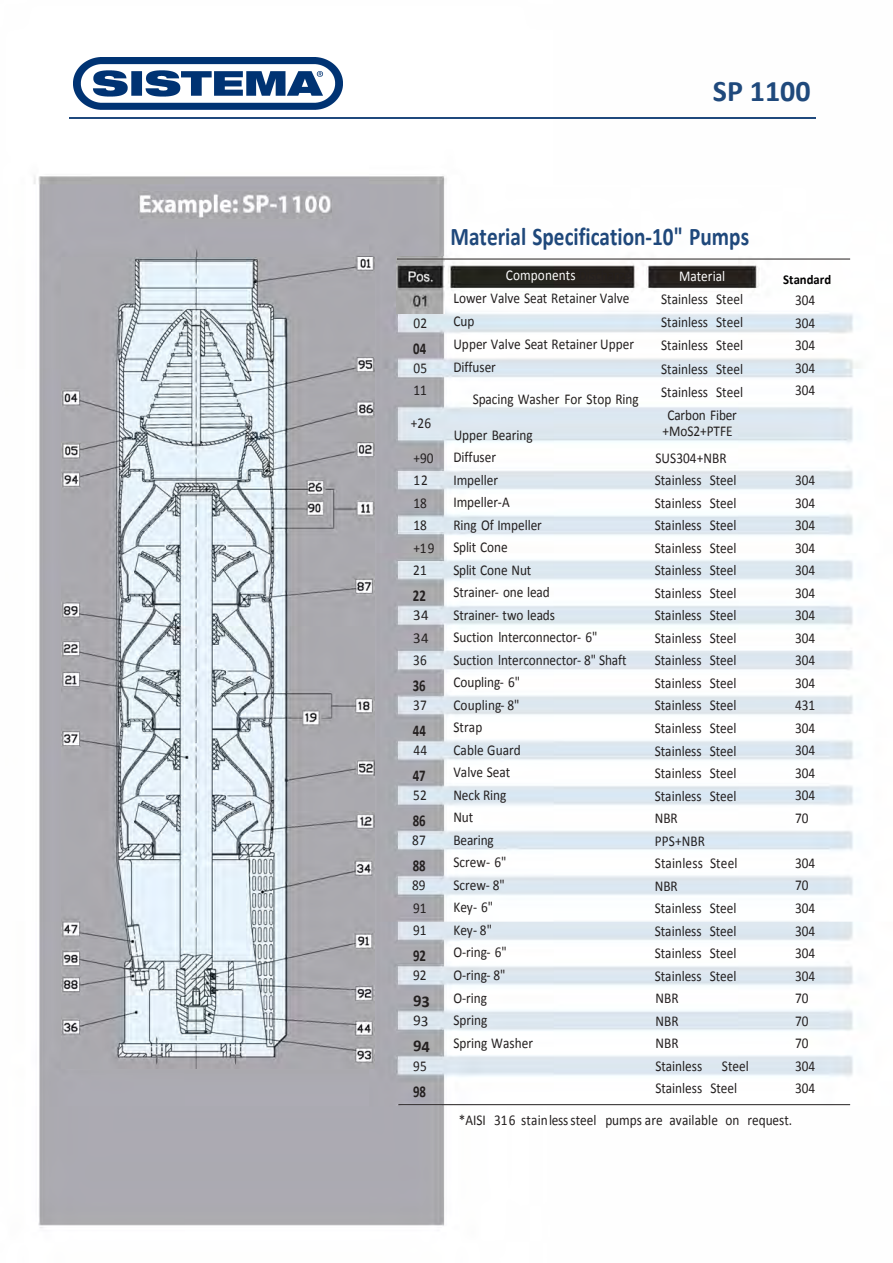
<style>
.page{position:relative;width:893px;height:1263px;background:#fff}
.page>*{position:absolute;margin:0;border:0;box-sizing:border-box;transform-origin:0 0}
.t1{font:700 30px "Calibri";color:#1f497c}
.t2{font:700 25.5px "Calibri";color:#1f487b;scale:.83 1}
.t3{font:700 16.5px "Calibri";letter-spacing:.005em;color:#242020;scale:.78 1}
.t4{font:15px/22.5px "Calibri";color:#242020;scale:.89 1}
.t5{font:15px "Calibri";letter-spacing:.005em;color:#fcfcfc;scale:.89 1}
.t6{font:15px/22.5px "Calibri";color:#242020}
.t7{font:700 13.5px "Calibri";color:#000;scale:.94 1}
.s1{font-style:inherit}
.s2{color:#fcfcfc}
</style>
<div class="page">
<img style="left:34px;top:57px;width:824px;height:1171px">
<img style="left:138px;top:192px;width:193px;height:27px">
<img style="left:62px;top:258px;width:312px;height:810px">
<img style="left:396px;top:256px;width:49px;height:58px">
<hr style="left:397px;top:259px;width:453px;height:1px;background:#242020">
<hr style="left:398px;top:1104px;width:452px;height:1px;background:#242020">
<hr style="left:70px;top:117px;width:746px;height:1px;background:#1f497d">
<img style="left:74px;top:58px;width:269px;height:51px">
<svg style="left:414px;top:996px;width:15px;height:11px"></svg>
<svg style="left:414px;top:1016px;width:14px;height:10px"></svg>
<svg style="left:414px;top:1041px;width:16px;height:11px"></svg>
<h1 class="t1" style="left:713px;top:72px;width:99px"><span class="s1">SP</span> 1100</h1>
<p class="t4" style="left:414px;top:311px;width:17px">02</p>
<p class="t3" style="left:413px;top:338px;width:18px">04</p>
<p class="t4" style="left:413px;top:356px;width:17px">05<br>11</p>
<p class="t4" style="left:411px;top:412px;width:24px">+26</p>
<p class="t4" style="left:413px;top:446px;width:26px">+90<br>12<br>18<br>18 +19<br>21</p>
<p class="t3" style="left:413px;top:585px;width:18px">22</p>
<p class="t6" style="left:413px;top:604px;width:17px;rotate:-1deg">34<br>34</p>
<p class="t4" style="left:413px;top:649px;width:17px">36</p>
<p class="t3" style="left:413px;top:675px;width:18px">36</p>
<p class="t4" style="left:413px;top:694px;width:17px">37</p>
<p class="t3" style="left:413px;top:720px;width:18px">44</p>
<p class="t4" style="left:414px;top:739px;width:17px">44</p>
<p class="t3" style="left:413px;top:765px;width:18px">47</p>
<p class="t4" style="left:413px;top:784px;width:17px">52</p>
<p class="t3" style="left:413px;top:810px;width:18px">86</p>
<p class="t4" style="left:412px;top:829px;width:17px">87</p>
<p class="t3" style="left:413px;top:855px;width:18px">88</p>
<p class="t4" style="left:412px;top:874px;width:18px;text-align:justify">89<br>91<br>91</p>
<p class="t3" style="left:413px;top:945px;width:18px">92</p>
<p class="t4" style="left:413px;top:964px;width:17px">92</p>
<p class="t4" style="left:413px;top:1054px;width:17px">95</p>
<p class="t3" style="left:413px;top:1080px;width:18px">98</p>
<h2 class="t2" style="left:451px;top:220px;width:361px">Material Specification-10" Pumps</h2>
<p class="t4" style="left:453px;top:264px;width:205px;line-height:23px;text-indent:52px"><span class="s2">Components</span> Discharge<br>Lower Valve Seat Retainer Valve<br>Cup<br>Upper Valve Seat Retainer Upper<br>Diffuser</p>
<p class="t4" style="left:473px;top:388px;width:188px">Spacing Washer For Stop Ring</p>
<p class="t4" style="left:453px;top:423px;width:196px">Upper Bearing<br>Diffuser<br>Impeller<br>Impeller-A<br>Ring Of Impeller<br>Split Cone<br>Split Cone Nut<br>Strainer - one lead<br>Strainer - two leads<br>Suction lnterconnector - 6"<br>Suction lnterconnector - 8" Shaft<br>Coupling - 6"<br>Coupling - 8"<br>Strap<br>Cable Guard<br>Valve Seat<br>Neck Ring<br>Nut<br>Bearing<br>Screw- 6"<br>Screw- 8"<br>Key- 6"<br>Key- 8"<br>O-ring - 6"<br>O-ring - 8"<br>O-ring<br>Spring<br>Spring Washer</p>
<p class="t5" style="left:679px;top:266px;width:53px">Material</p>
<p class="t4" style="left:661px;top:287px;width:93px;line-height:23.4px;text-align:center">Stainless Steel<br>Stainless Steel<br>Stainless Steel<br>Stainless Steel<br>Stainless Steel<br>Carbon Fiber</p>
<p class="t4" style="left:655px;top:417px;width:88px;line-height:27px;text-align:center">+MoS2+PTFE<br>SUS304+NBR</p>
<p class="t4" style="left:655px;top:469px;width:94px">Stainless Steel<br>Stainless Steel<br>Stainless Steel<br>Stainless Steel<br>Stainless Steel<br>Stainless Steel<br>Stainless Steel<br>Stainless Steel<br>Stainless Steel<br>Stainless Steel<br>Stainless Steel<br>Stainless Steel<br>Stainless Steel<br>Stainless Steel<br>Stainless Steel<br>NBR<br>PPS+NBR<br>Stainless Steel<br>NBR<br>Stainless Steel<br>Stainless Steel<br>Stainless Steel<br>Stainless Steel<br>NBR<br>NBR<br>NBR<br>Stainless</p>
<p class="t4" style="left:655px;top:1054px;width:107px;text-indent:67px">Steel<br>Stainless Steel</p>
<p class="t7" style="left:783px;top:270px;width:52px">Standard</p>
<p class="t4" style="left:795px;top:289px;width:24px;text-align:justify">304<br>304<br>304<br>304<br>304</p>
<p class="t4" style="left:795px;top:469px;width:24px;text-align:justify">304<br>304<br>304<br>304<br>304<br>304<br>304<br>304<br>304<br>304<br>431<br>304<br>304<br>304<br>304<br>70</p>
<p class="t4" style="left:795px;top:852px;width:24px">304<br>70<br>304<br>304<br>304<br>304<br>70<br>70<br>70<br>304<br>304</p>
<p class="t4" style="left:459px;top:1109px;width:376px">*AISI 316 stainless steel pumps are available on request.</p>
</div>
